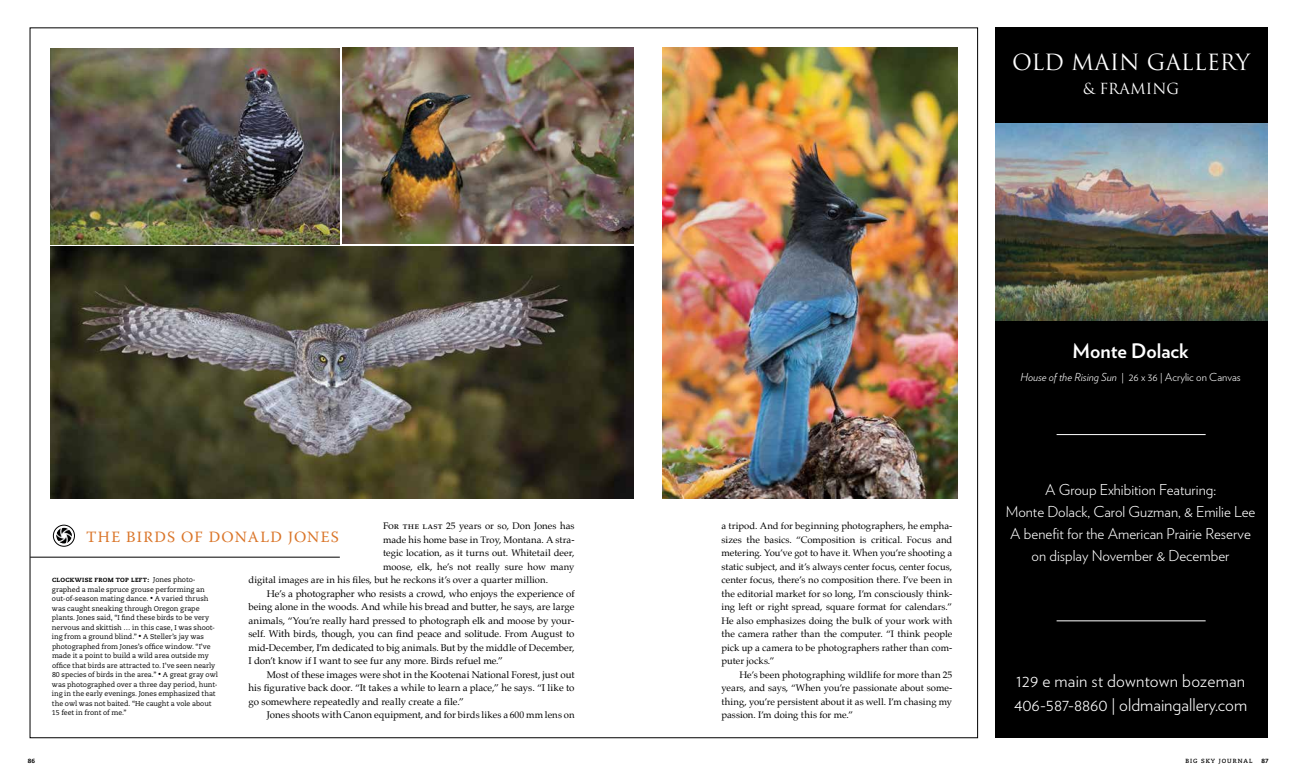
<style>
.page{position:relative;width:1296px;height:783px;background:#fff}
.page>*{position:absolute;margin:0;border:0;box-sizing:border-box;transform-origin:0 0}
.t1{font:21.7px "Trajan Pro";color:#fff}
.t2{font:700 20px "Verlag";color:#fff}
.t3{font:300 17.6px/24px "Verlag";color:#fff}
.t4{font:15.7px "Warnock Pro";letter-spacing:.075em;color:#da7529}
.t5{font:300 15px/22px "Verlag";color:#fff;text-align:center}
.t6{font:14.9px "Trajan Pro";color:#fff}
.t7{font:300 11px "Verlag";color:#fff}
.t8{font:9.8px/13.5px "Palatino";color:#000;text-align:justify}
.t9{font:9.5px/13.5px "Palatino";color:#000}
.t10{font:7px/9.5px "Caecilia";color:#000}
.t11{font:800 6px "Caecilia";letter-spacing:.05em;color:#000}
.t12{font:700 6px "Caecilia";letter-spacing:.16em;color:#000}
.s1{font-family:"Palatino SC"}
.s2{font-weight:400;font-size:7px}
.s3{font-size:6px}
.s4{font-size:9.5px}
.s5{font-style:italic}
</style>
<div class="page">
<img style="left:663px;top:48px;width:294px;height:451px">
<img style="left:50px;top:246px;width:584px;height:253px">
<img style="left:50px;top:48px;width:289px;height:196px">
<img style="left:342px;top:48px;width:292px;height:196px">
<div style="left:995px;top:27px;width:272px;height:711px;background:#000"></div>
<img style="left:995px;top:123px;width:272px;height:197px">
<hr style="left:1057px;top:620px;width:149px;height:1px;background:#fff">
<hr style="left:1057px;top:434px;width:149px;height:1px;background:#fff">
<hr style="left:30px;top:557px;width:310px;height:1px;background:#000">
<svg style="left:53px;top:525px;width:21px;height:21px"></svg>
<div style="left:53px;top:525px;width:22px;height:21px;border:1px solid #000;border-radius:50%"></div>
<img style="left:56px;top:528px;width:16px;height:16px;border-radius:8px">
<h1 class="t1" style="left:1012px;top:49px;width:240px">OLD MAIN GALLERY</h1>
<h3 class="t6" style="left:1083px;top:80px;width:98px">&amp; FRAMING</h3>
<p class="t9" style="left:383px;top:519px;width:193px"><span class="s1">For the last</span> 25 years or so, Don Jones has</p>
<p class="t9" style="left:383px;top:533px;width:193px">made his home base in Troy, Montana. A stra-</p>
<p class="t9" style="left:383px;top:546px;width:193px">tegic location, as it turns out. Whitetail deer,</p>
<p class="t9" style="left:383px;top:560px;width:193px">moose, elk, he’s not really sure how many</p>
<p class="t9" style="left:248px;top:573px;width:301px">digital images are in his files, but he reckons it’s over a quarter million.</p>
<p class="t8" style="left:248px;top:587px;width:15px">H</p>
<h3 class="t4" style="left:86px;top:527px;width:254px">THE BIRDS OF DONALD JONES</h3>
<p class="t11" style="left:52px;top:576px;width:145px">CLOCKWISE FROM TOP LEFT: <span class="s2">Jones photo-</span></p>
<p class="t10" style="left:52px;top:585px;width:167px">graphed a male spruce grouse performing an out-of-season mating dance. <span class="s3">•</span> A varied thrush was caught sneaking through Oregon grape plants. Jones said, “I find these birds to be very nervous and skittish … in this case, I was shoot&shy;ing from a ground blind.” <span class="s3">•</span> A Steller’s jay was photographed from Jones’s office window. “I’ve made it a point to build a wild area outside my office that birds are attracted to. I’ve seen nearly 80 species of birds in the area.” <span class="s3">•</span> A great gray owl was photographed over a three day period, hunt&shy;ing in the early evenings. Jones emphasized that the owl was not baited. “He caught a vole about 15 feet in front of me.”</p>
<p class="t8" style="left:248px;top:587px;width:328px;text-indent:26px">e’s a photographer who resists a crowd, who enjoys the experience of being alone in the woods. And while his bread and butter, he says, are large animals, “You’re really hard pressed to photograph elk and moose by your&shy;self. With birds, though, you can find peace and solitude. From August to mid-December, I’m dedicated to big animals. But by the middle of December, I don’t know if I want to see fur any more. Birds refuel me.”</p>
<p class="t8" style="left:248px;top:668px;width:328px;text-indent:19px">Most of these images were shot in the Kootenai National Forest, just out his figurative back door. “It takes a while to learn a place,” he says. “I like to go somewhere repeatedly and really create a file.”</p>
<p class="t8" style="left:267px;top:708px;width:309px">Jones shoots with Canon equipment, and for <span class="s4">birds likes a 600 mm lens on</span></p>
<p class="t9" style="left:721px;top:519px;width:232px">a tripod. And for beginning photographers, he empha&shy;sizes the basics. “Composition is critical. Focus and metering. You’ve got to have it. When you’re shooting a static subject, and it’s always center focus, center focus, center focus, there’s no composition there. I’ve been in the editorial market for so long, I’m consciously think&shy;ing left or right spread, square format for calendars.” He also emphasizes doing the bulk of your work with the camera rather than the computer. “I think people pick up a camera to be photographers rather than com&shy;puter jocks.”<br>H</p>
<p class="t9" style="left:721px;top:668px;width:232px;text-align:justify;text-indent:26px">e’s been photographing wildlife for more than 25 years, and says, “When you’re passionate about some&shy;thing, you’re persistent about it as well. I’m chasing my passion. I’m doing this for me.”</p>
<h2 class="t2" style="left:1073px;top:335px;width:118px">Monte Dolack</h2>
<p class="t7" style="left:1020px;top:369px;width:222px"><span class="s5">House of the Rising Sun</span> | 26 x 36 | Acrylic on Canvas</p>
<h3 class="t5" style="left:1006px;top:478px;width:251px">A Group Exhibition Featuring:<br>Monte Dolack, Carol Guzman, &amp; Emilie Lee A benefit for the American Prairie Reserve on display November &amp; December</h3>
<h3 class="t3" style="left:1014px;top:668px;width:235px">129 e main st downtown bozeman<br>406-587-8860 | oldmaingallery.com</h3>
<p class="t11" style="left:28px;top:757px;width:9px">86</p>
<p class="t12" style="left:1185px;top:757px;width:69px">BIG SKY JOURNAL</p>
<p class="t11" style="left:1261px;top:757px;width:9px">87</p>
</div>
